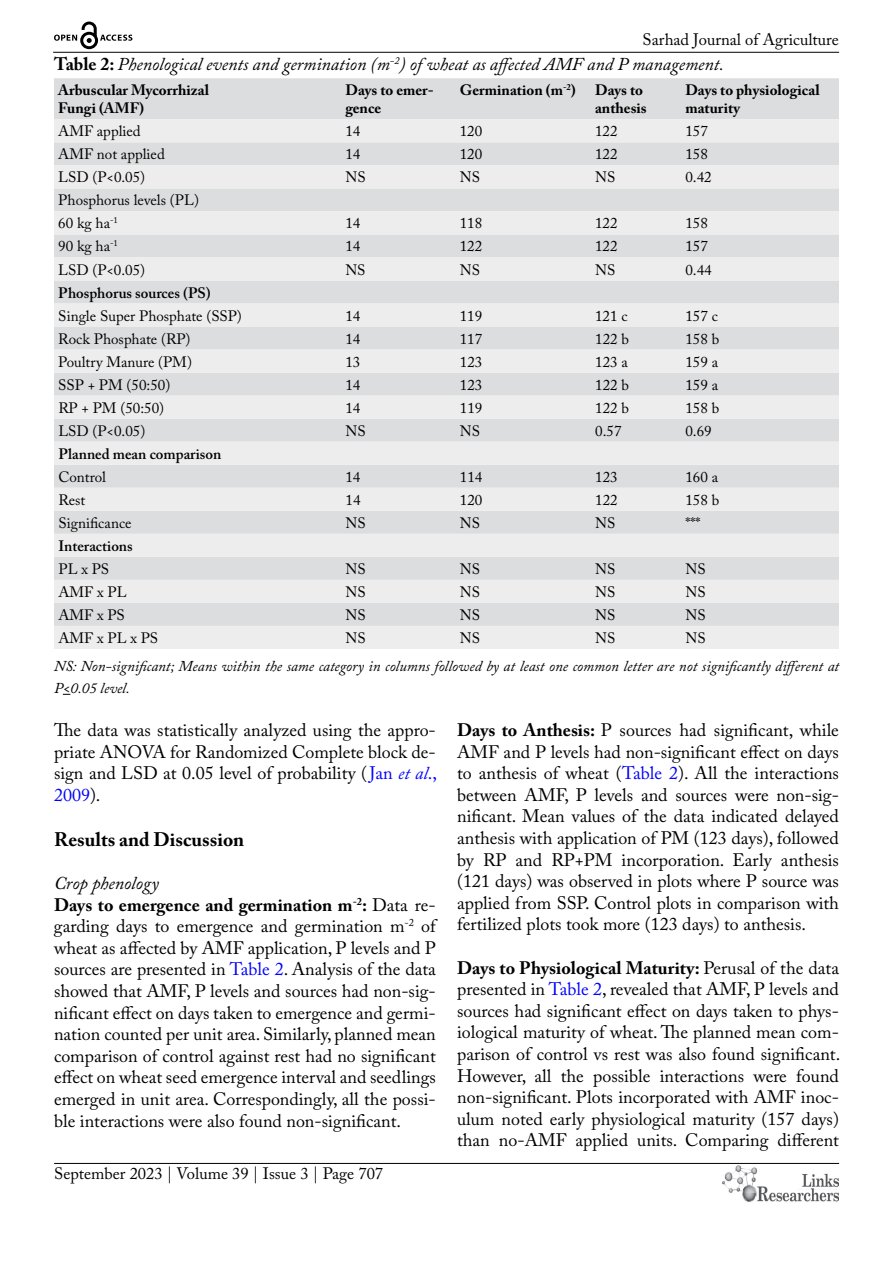
<style>
.page{position:relative;width:893px;height:1263px;background:#fff}
.page>*{position:absolute;margin:0;border:0;box-sizing:border-box;transform-origin:0 0}
.t1{font:700 19.5px "Adobe Caslon Pro";color:#000}
.t2{font:18px/21.6px "Adobe Caslon Pro";color:#000;text-align:justify}
.t3{font:italic 18px "Adobe Caslon Pro";color:#000}
.t4{font:16.5px "Adobe Caslon Pro";color:#000}
.t5{font:15px/23px "Adobe Caslon Pro";color:#000}
.t6{font:italic 15px/21.6px "Adobe Caslon Pro";color:#000}
.t7{font:700 15px/18px "Adobe Caslon Pro";color:#000}
.t8{font:600 15px "Adobe Caslon Pro";color:#000}
.s1{font-weight:700;font-style:normal}
.s2{color:#00f}
.s3{font-style:italic;color:#00f}
.s4{font-style:italic}
.s5{font-weight:700}
</style>
<div class="page">
<hr style="left:53px;top:52px;width:786px;height:1px;background:#000">
<hr style="left:54px;top:1163px;width:785px;height:1px;background:#000">
<img style="left:722px;top:1166px;width:117px;height:36px">
<svg style="left:54px;top:22px;width:78px;height:27px"></svg>
<div style="left:54px;top:78px;width:785px;height:41px;background:#dcddde"></div>
<svg style="left:54px;top:119px;width:785px;height:530px;background:#e5e5e6"></svg>
<p class="t4" style="left:643px;top:30px;width:198px">Sarhad Journal of Agriculture</p>
<p class="t3" style="left:54px;top:54px;width:671px"><span class="s1">Table 2:</span> Phenological events and germination (m<sup>-2</sup>) of wheat as affected AMF and P management.</p>
<p class="t7" style="left:58px;top:81px;width:152px">Arbuscular Mycorrhizal<br>Fungi (AMF)</p>
<p class="t7" style="left:345px;top:81px;width:90px">Days to emer&shy;gence</p>
<p class="t7" style="left:460px;top:81px;width:118px">Germination (m<sup>-2</sup>)</p>
<p class="t7" style="left:595px;top:81px;width:53px">Days to anthesis</p>
<p class="t7" style="left:685px;top:81px;width:136px">Days to physiological maturity</p>
<p class="t5" style="left:58px;top:120px;width:84px">AMF applied</p>
<p class="t5" style="left:345px;top:120px;width:16px">14</p>
<p class="t5" style="left:460px;top:120px;width:24px">120</p>
<p class="t5" style="left:595px;top:120px;width:24px">122</p>
<p class="t5" style="left:685px;top:120px;width:24px">157</p>
<p class="t5" style="left:58px;top:143px;width:108px">AMF not applied</p>
<p class="t5" style="left:345px;top:143px;width:16px">14</p>
<p class="t5" style="left:460px;top:143px;width:24px">120</p>
<p class="t5" style="left:595px;top:143px;width:24px">122</p>
<p class="t5" style="left:685px;top:143px;width:24px">158</p>
<p class="t5" style="left:58px;top:166px;width:88px">LSD (P&lt;0.05)</p>
<p class="t5" style="left:345px;top:166px;width:22px">NS</p>
<p class="t5" style="left:460px;top:166px;width:22px">NS</p>
<p class="t5" style="left:595px;top:166px;width:22px">NS</p>
<p class="t5" style="left:685px;top:166px;width:28px">0.42</p>
<p class="t5" style="left:58px;top:189px;width:142px">Phosphorus levels (PL)<br>60 kg ha<sup>-1</sup></p>
<p class="t5" style="left:345px;top:212px;width:16px">14</p>
<p class="t5" style="left:460px;top:212px;width:24px">118</p>
<p class="t5" style="left:595px;top:212px;width:24px">122</p>
<p class="t5" style="left:685px;top:212px;width:24px">158</p>
<p class="t5" style="left:58px;top:235px;width:61px">90 kg ha<sup>-1</sup></p>
<p class="t5" style="left:345px;top:235px;width:16px">14</p>
<p class="t5" style="left:460px;top:235px;width:24px">122</p>
<p class="t5" style="left:595px;top:235px;width:24px">122</p>
<p class="t5" style="left:685px;top:235px;width:24px">157</p>
<p class="t5" style="left:58px;top:258px;width:88px">LSD (P&lt;0.05)</p>
<p class="t5" style="left:345px;top:258px;width:22px">NS</p>
<p class="t5" style="left:460px;top:258px;width:22px">NS</p>
<p class="t5" style="left:595px;top:258px;width:22px">NS</p>
<p class="t5" style="left:685px;top:258px;width:28px">0.44</p>
<p class="t8" style="left:58px;top:284px;width:154px">Phosphorus sources (PS)</p>
<p class="t5" style="left:58px;top:304px;width:185px">Single Super Phosphate (SSP)</p>
<p class="t5" style="left:345px;top:304px;width:16px">14</p>
<p class="t5" style="left:460px;top:304px;width:24px">119</p>
<p class="t5" style="left:595px;top:304px;width:34px">121 c</p>
<p class="t5" style="left:685px;top:304px;width:34px">157 c</p>
<p class="t5" style="left:58px;top:327px;width:134px">Rock Phosphate (RP)</p>
<p class="t5" style="left:345px;top:327px;width:16px">14</p>
<p class="t5" style="left:460px;top:327px;width:24px">117</p>
<p class="t5" style="left:595px;top:327px;width:35px">122 b</p>
<p class="t5" style="left:685px;top:327px;width:35px">158 b</p>
<p class="t5" style="left:58px;top:350px;width:135px">Poultry Manure (PM)</p>
<p class="t5" style="left:345px;top:350px;width:16px">13</p>
<p class="t5" style="left:460px;top:350px;width:24px">123</p>
<p class="t5" style="left:595px;top:350px;width:34px">123 a</p>
<p class="t5" style="left:685px;top:350px;width:34px">159 a</p>
<p class="t5" style="left:58px;top:373px;width:114px">SSP + PM (50:50)</p>
<p class="t5" style="left:345px;top:373px;width:16px">14</p>
<p class="t5" style="left:460px;top:373px;width:24px">123</p>
<p class="t5" style="left:595px;top:373px;width:35px">122 b</p>
<p class="t5" style="left:685px;top:373px;width:34px">159 a</p>
<p class="t5" style="left:58px;top:396px;width:107px">RP + PM (50:50)</p>
<p class="t5" style="left:345px;top:396px;width:16px">14</p>
<p class="t5" style="left:460px;top:396px;width:24px">119</p>
<p class="t5" style="left:595px;top:396px;width:35px">122 b</p>
<p class="t5" style="left:685px;top:396px;width:35px">158 b</p>
<p class="t5" style="left:58px;top:419px;width:88px">LSD (P&lt;0.05)</p>
<p class="t5" style="left:345px;top:419px;width:22px">NS</p>
<p class="t5" style="left:460px;top:419px;width:22px">NS</p>
<p class="t5" style="left:595px;top:419px;width:28px">0.57</p>
<p class="t5" style="left:685px;top:419px;width:28px">0.69</p>
<p class="t8" style="left:58px;top:445px;width:164px">Planned mean comparison</p>
<p class="t5" style="left:58px;top:465px;width:49px">Control</p>
<p class="t5" style="left:345px;top:465px;width:16px">14</p>
<p class="t5" style="left:460px;top:465px;width:24px">114</p>
<p class="t5" style="left:595px;top:465px;width:24px">123</p>
<p class="t5" style="left:685px;top:465px;width:34px">160 a</p>
<p class="t5" style="left:58px;top:488px;width:28px">Rest</p>
<p class="t5" style="left:345px;top:488px;width:16px">14</p>
<p class="t5" style="left:460px;top:488px;width:24px">120</p>
<p class="t5" style="left:595px;top:488px;width:24px">122</p>
<p class="t5" style="left:685px;top:488px;width:35px">158 b</p>
<p class="t5" style="left:58px;top:511px;width:75px">Significance</p>
<p class="t5" style="left:345px;top:511px;width:22px">NS</p>
<p class="t5" style="left:460px;top:511px;width:22px">NS</p>
<p class="t5" style="left:595px;top:511px;width:22px">NS</p>
<p class="t5" style="left:685px;top:511px;width:16px">***</p>
<p class="t8" style="left:58px;top:537px;width:76px">Interactions</p>
<p class="t5" style="left:58px;top:557px;width:52px">PL x PS</p>
<p class="t5" style="left:346px;top:557px;width:22px">NS</p>
<p class="t5" style="left:460px;top:557px;width:22px">NS</p>
<p class="t5" style="left:595px;top:557px;width:22px">NS</p>
<p class="t5" style="left:685px;top:557px;width:22px">NS</p>
<p class="t5" style="left:58px;top:580px;width:70px">AMF x PL</p>
<p class="t5" style="left:346px;top:580px;width:22px">NS</p>
<p class="t5" style="left:460px;top:580px;width:22px">NS</p>
<p class="t5" style="left:595px;top:580px;width:22px">NS</p>
<p class="t5" style="left:685px;top:580px;width:22px">NS</p>
<p class="t5" style="left:58px;top:603px;width:68px">AMF x PS</p>
<p class="t5" style="left:346px;top:603px;width:22px">NS</p>
<p class="t5" style="left:460px;top:603px;width:22px">NS</p>
<p class="t5" style="left:595px;top:603px;width:22px">NS</p>
<p class="t5" style="left:685px;top:603px;width:22px">NS</p>
<p class="t5" style="left:58px;top:626px;width:101px">AMF x PL x PS</p>
<p class="t5" style="left:346px;top:626px;width:22px">NS</p>
<p class="t5" style="left:460px;top:626px;width:22px">NS</p>
<p class="t5" style="left:595px;top:626px;width:22px">NS</p>
<p class="t5" style="left:686px;top:626px;width:22px">NS</p>
<p class="t6" style="left:54px;top:655px;width:787px">NS: Non-significant; Means within the same category in columns followed by at least one common letter are not significantly different at<br>P&lt;0.05 level.</p>
<p class="t2" style="left:54px;top:719px;width:385px">The data was statistically analyzed using the appro&shy;priate ANOVA for Randomized Complete block de&shy;sign and LSD at 0.05 level of probability (<span class="s2">Jan</span> <span class="s3">et al</span><span class="s2">., 2009</span>).</p>
<p class="t1" style="left:54px;top:828px;width:192px">Results and Discussion</p>
<p class="t2" style="left:54px;top:872px;width:383px;text-align:left"><span class="s4">Crop phenology<br></span><span class="s5">Days to emergence and germination m</span><sup>-2</sup><span class="s5">:</span> Data re&shy;garding days to emergence and germination m<sup>-2</sup> of wheat as affected by AMF application, P levels and P sources are presented in <span class="s2">Table 2</span>. Analysis of the data showed that AMF, P levels and sources had non-sig&shy;nificant effect on days taken to emergence and germi&shy;nation counted per unit area. Similarly, planned mean comparison of control against rest had no significant effect on wheat seed emergence interval and seedlings emerged in unit area. Correspondingly, all the possi&shy;ble interactions were also found non-significant.</p>
<p class="t2" style="left:457px;top:719px;width:383px"><span class="s5">Days to Anthesis:</span> P sources had significant, while AMF and P levels had non-significant effect on days to anthesis of wheat (<span class="s2">Table 2</span>). All the interactions between AMF, P levels and sources were non-sig&shy;nificant. Mean values of the data indicated delayed anthesis with application of PM (123 days), followed by RP and RP+PM incorporation. Early anthesis (121 days) was observed in plots where P source was applied from SSP. Control plots in comparison with fertilized plots took more (123 days) to anthesis.</p>
<p class="t2" style="left:457px;top:957px;width:385px"><span class="s5">Days to Physiological Maturity:</span> Perusal of the data presented in <span class="s2">Table 2</span>, revealed that AMF, P levels and sources had significant effect on days taken to phys&shy;iological maturity of wheat. The planned mean com&shy;parison of control vs rest was also found significant.<br>However, all the possible interactions were found non-significant. Plots incorporated with AMF inoc&shy;ulum noted early physiological maturity (157 days) than no-AMF applied units. Comparing different</p>
<p class="t4" style="left:54px;top:1164px;width:331px">September 2023 | Volume 39 | Issue 3 | Page 707</p>
</div>
